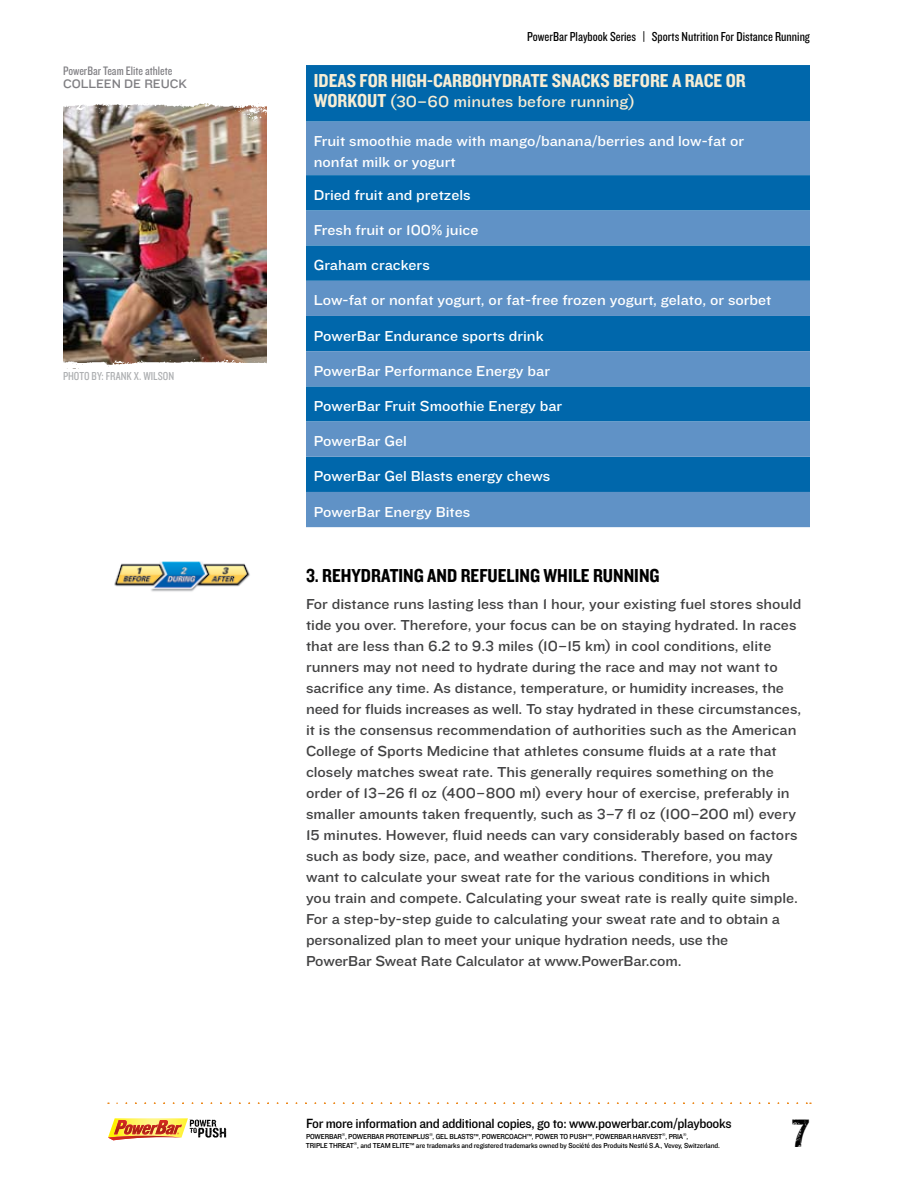
<style>
.page{position:relative;width:918px;height:1188px;background:#fff}
.page>*{position:absolute;margin:0;border:0;box-sizing:border-box;transform-origin:0 0}
.t1{font:39px "Power Bar K0 Beta 50 Distressed";color:#000}
.t2{font:19.5px "Knockout HTF50 Welterweight";color:#f7edd4}
.t3{font:19.5px "Knockout HTF50 Welterweight";color:#000}
.t4{font:16.5px "Knockout HTF32 Junior Cruiserwt";color:#f7edd4}
.t5{font:15px/21px "Knockout HTF32 Junior Cruiserwt";color:#414142}
.t6{font:15px/21px "Knockout HTF32 Junior Cruiserwt";color:#fff}
.t7{font:13.8px "Knockout HTF31 Junior Middlewt";letter-spacing:-.025em;color:#000}
.t8{font:13.5px "Knockout HTF29 Junior Liteweight";color:#000}
.t9{font:12.75px "Knockout HTF29 Junior Liteweight";color:#807f83}
.t10{font:12.75px "Knockout HTF32 Junior Cruiserwt";color:#807f83}
.t11{font:12px "Knockout HTF29 Junior Liteweight";color:#aeb0b2}
.t12{font:7.5px/9px "Knockout HTF31 Junior Middlewt";letter-spacing:-.02em;color:#000}
.s1{font-family:"Knockout HTF50 Welterweight";font-size:19.5px}
</style>
<div class="page">
<svg style="left:117px;top:1102px;width:694px;height:2px"></svg>
<img style="left:114px;top:561px;width:136px;height:31px">
<div style="left:306px;top:65px;width:504px;height:57px;background:#0067ab"></div>
<svg style="left:306px;top:122px;width:504px;height:405px;background:#3e83bc"></svg>
<svg style="left:306px;top:175px;width:504px;height:106px;background:#2176b4"></svg>
<img style="left:63px;top:130px;width:203px;height:225px">
<img style="left:63px;top:355px;width:204px;height:14px">
<img style="left:63px;top:103px;width:204px;height:27px">
<svg style="left:108px;top:1118px;width:118px;height:22px"></svg>
<p class="t9" style="left:63px;top:64px;width:111px">PowerBar Team Elite athlete</p>
<p class="t10" style="left:63px;top:77px;width:124px">Colleen De Reuck</p>
<p class="t11" style="left:63px;top:370px;width:101px">PHOTO BY: Frank X. Wilson</p>
<p class="t8" style="left:527px;top:29px;width:284px">PowerBar Playbook Series | Sports Nutrition For Distance Running</p>
<h2 class="t2" style="left:314px;top:71px;width:209px">IDEAS FOR HIGH-CARBOHYDRATE</h2>
<h2 class="t2" style="left:552px;top:71px;width:11px">SNAC</h2>
<h2 class="t2" style="left:591px;top:71px;width:105px">KS BEFORE A RACE</h2>
<h2 class="t2" style="left:726px;top:71px;width:20px">OR</h2>
<p class="t4" style="left:314px;top:92px;width:323px"><span class="s1">WORKOUT</span> (30–60 minutes before running)</p>
<p class="t6" style="left:314px;top:131px;width:432px">Fruit smoothie made with mango/banana/berries and low-fat or nonfat milk or yogurt</p>
<p class="t6" style="left:314px;top:185px;width:158px">Dried fruit and pretzels</p>
<p class="t6" style="left:314px;top:220px;width:166px">Fresh fruit or 100% juice</p>
<p class="t6" style="left:314px;top:255px;width:117px">Graham crackers</p>
<p class="t6" style="left:314px;top:290px;width:459px">Low-fat or nonfat yogurt, or fat-free frozen yogurt, gelato, or sorbet</p>
<p class="t6" style="left:314px;top:325px;width:231px">PowerBar Endurance sports drink</p>
<p class="t6" style="left:314px;top:361px;width:238px">PowerBar Performance Energy bar</p>
<p class="t6" style="left:314px;top:396px;width:250px">PowerBar Fruit Smoothie Energy bar</p>
<p class="t6" style="left:314px;top:431px;width:95px">PowerBar Gel</p>
<p class="t6" style="left:314px;top:466px;width:238px">PowerBar Gel Blasts energy chews</p>
<p class="t6" style="left:314px;top:502px;width:158px">PowerBar Energy Bites</p>
<h2 class="t3" style="left:306px;top:565px;width:75px">3. REHYDRATIN</h2>
<h2 class="t3" style="left:414px;top:565px;width:93px">G AND REFUELIN</h2>
<h2 class="t3" style="left:530px;top:565px;width:24px">G WHILE</h2>
<h2 class="t3" style="left:593px;top:565px;width:30px">RUNNIN</h2>
<h2 class="t3" style="left:650px;top:565px;width:12px">G</h2>
<p class="t5" style="left:306px;top:593px;width:497px">For distance runs lasting less than 1 hour, your existing fuel stores should tide you over. Therefore, your focus can be on staying hydrated. In races that are less than 6.2 to 9.3 miles (10–15 km) in cool conditions, elite runners may not need to hydrate during the race and may not want to sacrifice any time. As distance, temperature, or humidity increases, the need for fluids increases as well. To stay hydrated in these circumstances, it is the consensus recommendation of authorities such as the American College of Sports Medicine that athletes consume fluids at a rate that closely matches sweat rate. This generally requires something on the order of 13–26 fl oz (400–800 ml) every hour of exercise, preferably in smaller amounts taken frequently, such as 3–7 fl oz (100–200 ml) every 15 minutes. However, fluid needs can vary considerably based on factors such as body size, pace, and weather conditions. Therefore, you may want to calculate your sweat rate for the various conditions in which<br>you train and compete. Calculating your sweat rate is really quite simple.<br>For a step-by-step guide to calculating your sweat rate and to obtain a personalized plan to meet your unique hydration needs, use the<br>PowerBar Sweat Rate Calculator at www.PowerBar.com.</p>
<p class="t7" style="left:306px;top:1116px;width:427px">For more information and additional copies, go to: www.powerbar.com/playbooks</p>
<p class="t12" style="left:306px;top:1132px;width:416px">POWERBAR<sup>®</sup>, POWERBAR PROTEINPLUS<sup>®</sup>, GEL BLASTS™, POWERCOACH™, POWER TO PUSH™, POWERBAR HARVEST<sup>®</sup>, PRIA<sup>®</sup>,<br>TRIPLE THREAT<sup>®</sup>, and TEAM ELITE™ are trademarks and registered trademarks owned by Société des Produits Nestlé S.A., Vevey, Switzerland.</p>
<h1 class="t1" style="left:791px;top:1115px;width:21px">7</h1>
</div>
